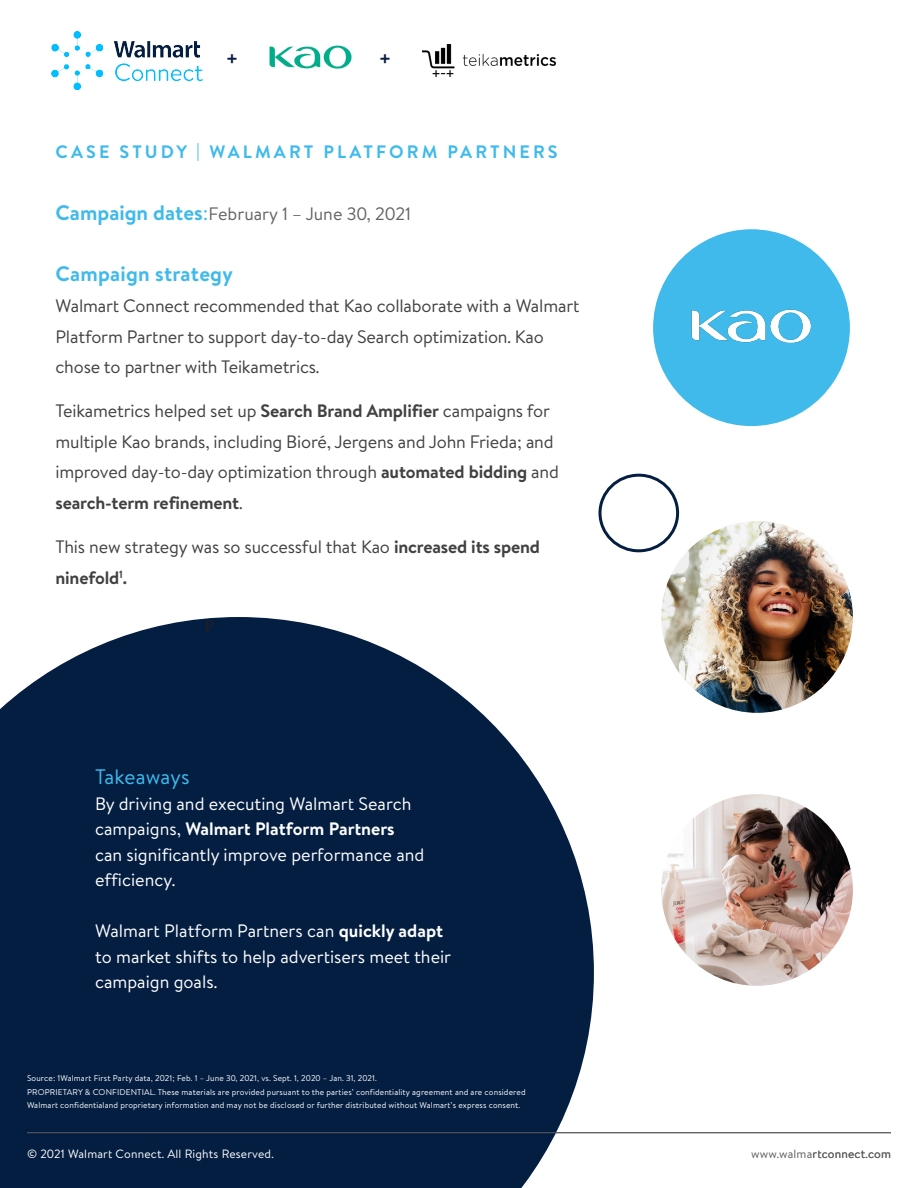
<style>
.page{position:relative;width:918px;height:1188px;background:#fff}
.page>*{position:absolute;margin:0;border:0;box-sizing:border-box;transform-origin:0 0}
.t1{font:700 21px "Bogle";letter-spacing:.01em;color:#3fbaeb}
.t2{font:21px "Bogle";letter-spacing:.005em;color:#3fbaeb}
.t3{font:700 21px "Bogle";color:#0c1d43}
.t4{font:18px/30.6px "Bogle";letter-spacing:-.01em;color:#414042}
.t5{font:18px/25.5px "Bogle";color:#fff}
.t6{font:18px "Bogle";color:#626362}
.t7{font:700 18px "Bogle";letter-spacing:.17em;color:#3fbaeb}
.t8{font:18px "Minion Pro";color:#231f20}
.t9{font:12px "Bogle";letter-spacing:.015em;color:#fff}
.t10{font:12px "Bogle";letter-spacing:.015em;color:#5f5e5e}
.t11{font:8.4px/13.5px "Bogle";letter-spacing:.015em;color:#fff}
.s1{font-weight:700;font-size:21px;color:#3fbaeb}
.s2{font-size:21px;color:#3fbaeb}
.s3{font-weight:700}
</style>
<div class="page">
<svg style="left:0;top:617px;width:594px;height:571px;background:#203757"></svg>
<hr style="left:27px;top:1132px;width:864px;height:1px;background:#5f5e5e">
<img style="left:51px;top:31px;width:152px;height:60px">
<div style="left:653px;top:229px;width:197px;height:197px;background:#3fbaeb;border-radius:50%"></div>
<img style="left:691px;top:309px;width:120px;height:34px">
<img style="left:661px;top:794px;width:192px;height:192px;border-radius:96px">
<img style="left:661px;top:521px;width:192px;height:192px;border-radius:96px">
<img style="left:269px;top:45px;width:83px;height:24px">
<img style="left:422px;top:45px;width:134px;height:32px">
<div style="left:599px;top:474px;width:80px;height:78px;border:3px solid #041e42;border-radius:50%"></div>
<p class="t3" style="left:226px;top:44px;width:14px">+</p>
<p class="t3" style="left:379px;top:44px;width:14px">+</p>
<p class="t7" style="left:56px;top:140px;width:504px">CASE STUDY | WALMART PLATFORM PARTNERS</p>
<p class="t6" style="left:56px;top:202px;width:357px"><span class="s1">Campaign dates</span><span class="s2">:</span>February 1 – June 30, 2021</p>
<p class="t1" style="left:56px;top:259px;width:179px">Campaign strategy</p>
<p class="t4" style="left:56px;top:290px;width:525px">Walmart Connect recommended that Kao collaborate with a Walmart<br>Platform Partner to support day-to-day Search optimization. Kao chose to partner with Teikametrics.</p>
<p class="t4" style="left:56px;top:395px;width:505px">Teikametrics helped set up <span class="s3">Search Brand Amplifier</span> campaigns for multiple Kao brands, including Bioré, Jergens and John Frieda; and improved day-to-day optimization through <span class="s3">automated bidding</span> and <span class="s3">search-term refinement</span>.</p>
<p class="t4" style="left:56px;top:531px;width:486px">This new strategy was so successful that Kao <span class="s3">increased its spend ninefold</span><sup>1</sup><span class="s3">.</span></p>
<p class="t8" style="left:204px;top:614px;width:12px">P</p>
<p class="t2" style="left:95px;top:762px;width:96px">Takeaways</p>
<p class="t5" style="left:95px;top:790px;width:331px">By driving and executing Walmart Search campaigns, <span class="s3">Walmart Platform Partners </span>can significantly improve performance and efficiency.</p>
<p class="t5" style="left:95px;top:917px;width:358px">Walmart Platform Partners can <span class="s3">quickly adapt </span>to market shifts to help advertisers meet their campaign goals.</p>
<p class="t11" style="left:27px;top:1071px;width:351px">Source: 1Walmart First Party data, 2021; Feb. 1 – June 30, 2021, vs. Sept. 1, 2020 – Jan. 31, 2021.</p>
<p class="t11" style="left:27px;top:1085px;width:500px">PROPRIETARY &amp; CONFIDENTIAL. These materials are provided pursuant to the parties’ confidentiality agreement and are considered<br>Walmart confidentialand proprietary information and may not be disclosed or further distributed without Walmart’s express consent.</p>
<p class="t9" style="left:27px;top:1145px;width:248px">© 2021 Walmart Connect. All Rights Reserved.</p>
<p class="t10" style="left:751px;top:1145px;width:141px">www.walmartconnect.com</p>
</div>
